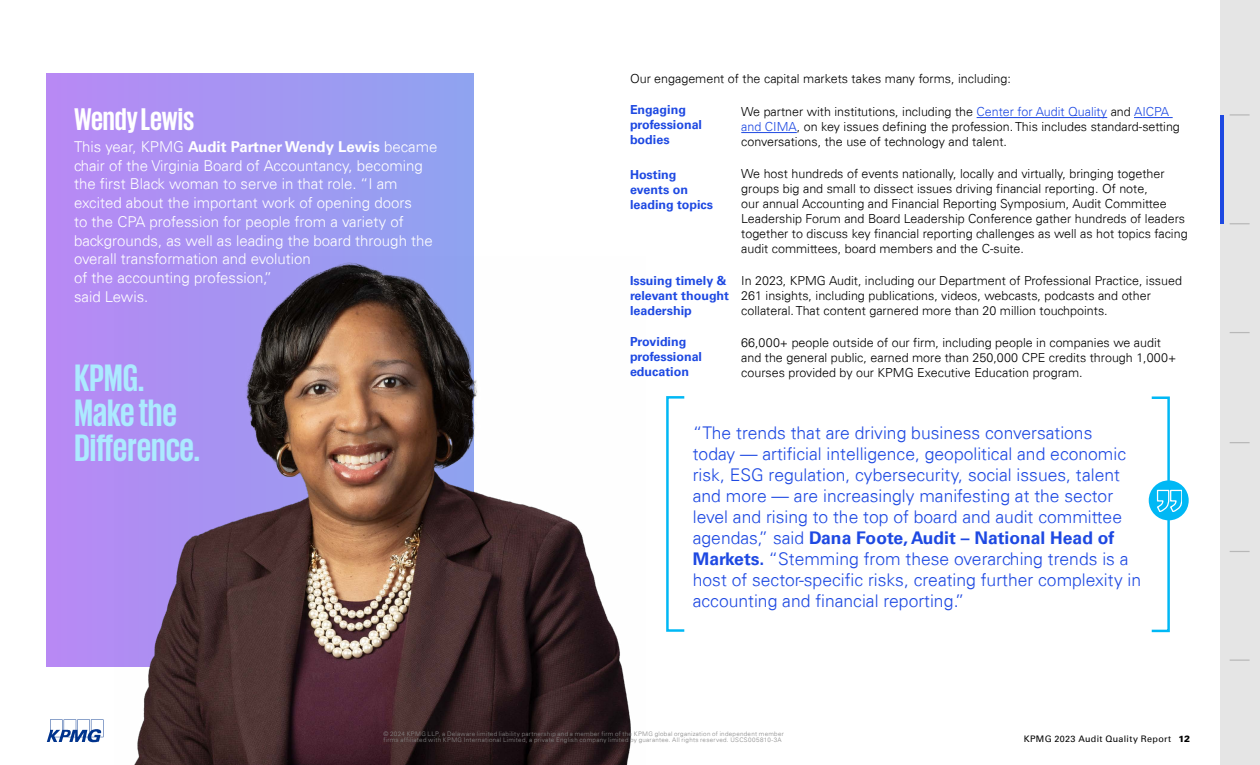
<style>
.page{position:relative;width:1260px;height:765px;background:#fff}
.page>*{position:absolute;margin:0;border:0;box-sizing:border-box;transform-origin:0 0}
.t1{font:700 39px/35px "KPMG";color:#aceaff}
.t2{font:700 32px "KPMG";color:#fff}
.t3{font:300 17.5px/21px "Univers 45";color:#1e49e2}
.t4{font:700 17.5px "Univers 65";color:#1e49e2}
.t5{font:300 15px/18.8px "Univers 45";color:#fff}
.t6{font:700 15px "Univers 65";color:#fff}
.t7{font:300 12.5px/15px "Univers 45";color:#000}
.t8{font:700 12.5px/15px "Univers 65";color:#1e49e2}
.t9{font:9px "Univers 55 Roman";letter-spacing:.035em;color:#000}
.t10{font:300 6.25px/6.8px "Univers 45";letter-spacing:.045em;color:#878787}
.s1{font-family:"Univers 45";font-weight:300}
.s2{color:#1e49e2}
.s3{font-family:"Univers 65";font-weight:700}
.s4{font-family:"Univers 75";font-weight:900}
</style>
<div class="page">
<div style="left:1220px;top:0;width:40px;height:765px;background:#e5e5e5"></div>
<hr style="left:1230px;top:114px;width:20px;height:2px;background:#000">
<svg style="left:1230px;top:223px;width:20px;height:1px"></svg>
<svg style="left:1230px;top:332px;width:20px;height:1px"></svg>
<svg style="left:1230px;top:442px;width:20px;height:1px"></svg>
<svg style="left:1230px;top:551px;width:20px;height:1px"></svg>
<svg style="left:1230px;top:660px;width:20px;height:1px"></svg>
<hr style="left:977px;top:117px;width:130px;height:1px;background:#1e49e2">
<hr style="left:1134px;top:117px;width:39px;height:1px;background:#1e49e2">
<hr style="left:741px;top:132px;width:56px;height:1px;background:#1e49e2">
<div style="left:47px;top:74px;width:426px;height:592px;background:linear-gradient(to right,#b889f4,#8fa3f0)"></div>
<img style="left:115px;top:257px;width:516px;height:508px">
<hr style="left:1220px;top:116px;width:4px;height:108px;background:#1e49e2">
<div style="left:1150px;top:396px;width:20px;height:236px;border:2px solid #00b8f5"></div>
<div style="left:666px;top:396px;width:20px;height:236px;border:2px solid #00b8f5"></div>
<div style="left:1149px;top:480px;width:40px;height:40px;background:#00b8f5;border-radius:50%"></div>
<svg style="left:1157px;top:490px;width:25px;height:22px"></svg>
<svg style="left:47px;top:719px;width:56px;height:23px"></svg>
<h2 class="t2" style="left:74px;top:103px;width:122px">Wendy Lewis</h2>
<p class="t6" style="left:74px;top:138px;width:365px"><span class="s1">This year, KPMG</span> Audit Partner Wendy Lewis <span class="s1">became</span></p>
<p class="t5" style="left:74px;top:156px;width:360px">chair of the Virginia Board of Accountancy, becoming the first Black woman to serve in that role. “I am excited about the important work of opening doors<br>to the CPA profession for people from a variety of backgrounds, as well as leading the board through the overall transformation and evolution<br>of the accounting profession,”<br>said Lewis.</p>
<h1 class="t1" style="left:74px;top:360px;width:127px">KPMG.<br>Make the<br>Difference.</h1>
<p class="t7" style="left:630px;top:71px;width:382px">Our engagement of the capital markets takes many forms, including:</p>
<p class="t7" style="left:741px;top:104px;width:440px">We partner with institutions, including the <span class="s2">Center for Audit Quality</span> and <span class="s2">AICPA and CIMA</span>, on key issues defining the profession. This includes standard-setting conversations, the use of technology and talent.</p>
<p class="t7" style="left:741px;top:166px;width:448px">We host hundreds of events nationally, locally and virtually, bringing together groups big and small to dissect issues driving financial reporting. Of note,<br>our annual Accounting and Financial Reporting Symposium, Audit Committee Leadership Forum and Board Leadership Conference gather hundreds of leaders together to discuss key financial reporting challenges as well as hot topics facing audit committees, board members and the C-suite.</p>
<p class="t7" style="left:741px;top:273px;width:442px">In 2023, KPMG Audit, including our Department of Professional Practice, issued<br>261 insights, including publications, videos, webcasts, podcasts and other collateral. That content garnered more than 20 million touchpoints.</p>
<p class="t7" style="left:741px;top:335px;width:437px">66,000+ people outside of our firm, including people in companies we audit and the general public, earned more than 250,000 CPE credits through 1,000+ courses provided by our KPMG Executive Education program.</p>
<p class="t8" style="left:630px;top:102px;width:74px">Engaging professional bodies</p>
<p class="t8" style="left:630px;top:168px;width:85px">Hosting events on leading topics</p>
<p class="t8" style="left:630px;top:273px;width:101px">Issuing timely &amp; relevant thought leadership</p>
<p class="t8" style="left:630px;top:334px;width:74px">Providing professional education</p>
<p class="t3" style="left:693px;top:422px;width:435px">“The trends that are driving business conversations today — artificial intelligence, geopolitical and economic risk, ESG regulation, cybersecurity, social issues, talent and more — are increasingly manifesting at the sector level and rising to the top of board and audit committee</p>
<h3 class="t4" style="left:693px;top:528px;width:423px"><span class="s1">agendas,” said</span> Dana Foote, Audit – National Head of</h3>
<h3 class="t3" style="left:693px;top:548px;width:450px"><span class="s3">Markets.</span> “Stemming from these overarching trends is a host of sector-specific risks, creating further complexity in accounting and financial reporting.”</h3>
<p class="t10" style="left:383px;top:730px;width:402px">© 2024 KPMG LLP, a Delaware limited liability partnership and a member firm of the KPMG global organization of independent member firms affiliated with KPMG International Limited, a private English company limited by guarantee. All rights reserved. USCS005810-3A</p>
<p class="t9" style="left:1024px;top:733px;width:168px">KPMG 2023 Audit Quality Report <span class="s4">12</span></p>
</div>
